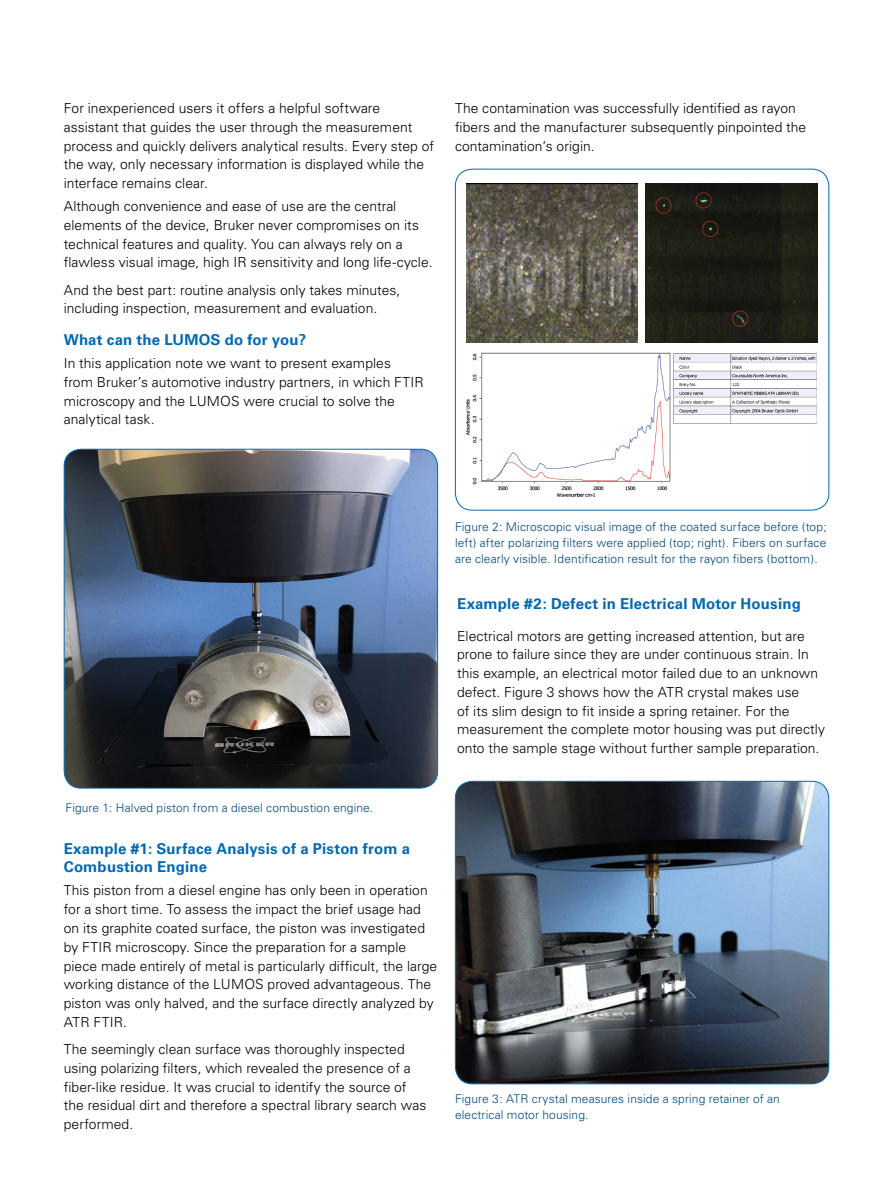
<style>
.page{position:relative;width:893px;height:1187px;background:#fff}
.page>*{position:absolute;margin:0;border:0;box-sizing:border-box;transform-origin:0 0}
.t1{font:700 15px/18.8px "Univers";letter-spacing:.01em;color:#0069b4}
.t2{font:300 13.8px/18.8px "Univers";color:#000}
.t3{font:300 12px/15.8px "Univers";letter-spacing:.01em;color:#00497f;text-align:justify}
</style>
<div class="page">
<img style="left:64px;top:449px;width:374px;height:339px">
<div style="left:64px;top:449px;width:374px;height:339px;border:1px solid #0069b4;border-radius:17px"></div>
<div style="left:455px;top:169px;width:374px;height:341px;border:1px solid #0069b4;border-radius:17px"></div>
<img style="left:466px;top:184px;width:172px;height:158px">
<img style="left:646px;top:184px;width:171px;height:158px">
<img style="left:466px;top:352px;width:205px;height:144px">
<img style="left:455px;top:782px;width:374px;height:301px">
<div style="left:455px;top:780px;width:374px;height:304px;border:1px solid #0069b4;border-radius:17px"></div>
<img style="left:665px;top:352px;width:151px;height:76px">
<p class="t2" style="left:64px;top:99px;width:372px">For inexperienced users it offers a helpful software assistant that guides the user through the measurement process and quickly delivers analytical results. Every step of the way, only necessary information is displayed while the interface remains clear.</p>
<p class="t2" style="left:64px;top:197px;width:370px">Although convenience and ease of use are the central elements of the device, Bruker never compromises on its technical features and quality. You can always rely on a flawless visual image, high IR sensitivity and long life-cycle.</p>
<p class="t2" style="left:64px;top:280px;width:338px">And the best part: routine analysis only takes minutes, including inspection, measurement and evaluation.</p>
<p class="t1" style="left:64px;top:330px;width:244px">What can the LUMOS do for you?</p>
<p class="t2" style="left:64px;top:354px;width:361px">In this application note we want to present examples<br>from Bruker’s automotive industry partners, in which FTIR microscopy and the LUMOS were crucial to solve the analytical task.</p>
<p class="t2" style="left:455px;top:99px;width:353px">The contamination was successfully identified as rayon fibers and the manufacturer subsequently pinpointed the contamination‘s origin.</p>
<p class="t3" style="left:455px;top:519px;width:373px">Figure 2: Microscopic visual image of the coated surface before (top; left) after polarizing filters were applied (top; right). Fibers on surface are clearly visible. Identification result for the rayon fibers (bottom).</p>
<p class="t1" style="left:457px;top:594px;width:345px">Example #2: Defect in Electrical Motor Housing</p>
<p class="t2" style="left:457px;top:626px;width:369px">Electrical motors are getting increased attention, but are prone to failure since they are under continuous strain. In this example, an electrical motor failed due to an unknown defect. Figure 3 shows how the ATR crystal makes use<br>of its slim design to fit inside a spring retainer. For the measurement the complete motor housing was put directly onto the sample stage without further sample preparation.</p>
<p class="t3" style="left:66px;top:800px;width:309px">Figure 1: Halved piston from a diesel combustion engine.</p>
<p class="t1" style="left:64px;top:839px;width:348px">Example #1: Surface Analysis of a Piston from a<br>Combustion Engine</p>
<p class="t2" style="left:64px;top:881px;width:375px">This piston from a diesel engine has only been in operation for a short time. To assess the impact the brief usage had on its graphite coated surface, the piston was investigated by FTIR microscopy. Since the preparation for a sample piece made entirely of metal is particularly difficult, the large working distance of the LUMOS proved advantageous. The piston was only halved, and the surface directly analyzed by ATR FTIR.</p>
<p class="t2" style="left:64px;top:1039px;width:364px">The seemingly clean surface was thoroughly inspected using polarizing filters, which revealed the presence of a fiber-like residue. It was crucial to identify the source of the residual dirt and therefore a spectral library search was performed.</p>
<p class="t3" style="left:455px;top:1090px;width:326px">Figure 3: ATR crystal measures inside a spring retainer of an electrical motor housing.</p>
</div>
